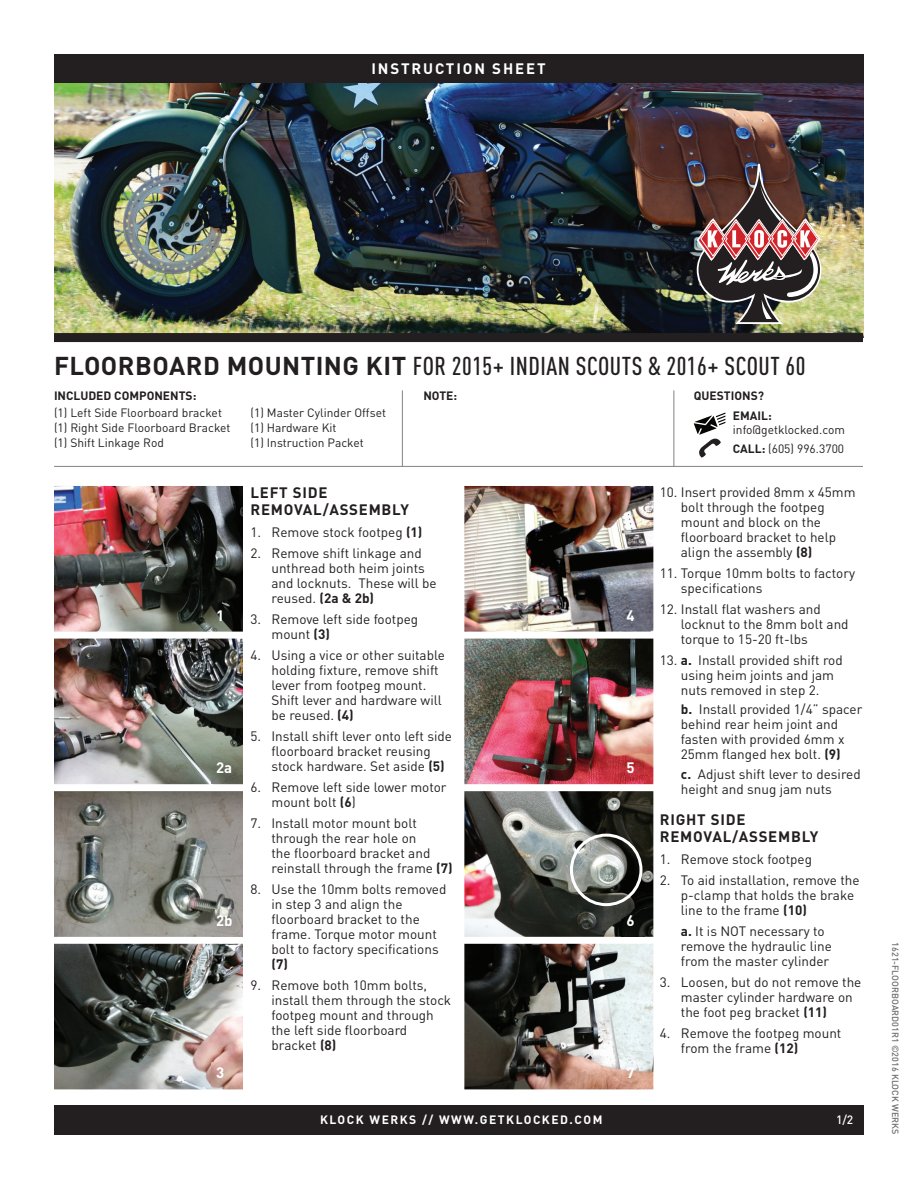
<style>
.page{position:relative;width:918px;height:1188px;background:#fff}
.page>*{position:absolute;margin:0;border:0;box-sizing:border-box;transform-origin:0 0}
.t1{font:500 25.5px "DIN Cond";letter-spacing:.02em;color:#231f20}
.t2{font:700 15px/16.5px "DIN";letter-spacing:.05em;color:#231f20}
.t3{font:700 15px "DIN";letter-spacing:.125em;color:#fff}
.t4{font:13.5px/15px "DIN";color:#231f20}
.t5{font:700 13.5px "DIN";color:#231f20}
.t6{font:12px/15px "DIN";color:#231f20}
.t7{font:700 12px "DIN";color:#231f20}
.t8{font:700 12px "DIN";letter-spacing:.125em;color:#fff}
.t9{font:500 12px "DIN";color:#fff}
.t10{font:500 9px "DIN";color:#6c6d70}
.s1{font-family:"DIN";font-weight:700}
.s2{font-weight:700}
</style>
<div class="page">
<img style="left:54px;top:82px;width:809px;height:251px">
<hr style="left:54px;top:466px;width:809px;height:1px;background:#808285">
<hr style="left:674px;top:390px;width:1px;height:77px;background:#808285">
<hr style="left:402px;top:390px;width:1px;height:77px;background:#808285">
<img style="left:54px;top:486px;width:189px;height:146px">
<img style="left:54px;top:639px;width:189px;height:145px">
<img style="left:54px;top:791px;width:189px;height:146px">
<img style="left:54px;top:944px;width:189px;height:145px">
<img style="left:464px;top:486px;width:189px;height:146px">
<img style="left:464px;top:791px;width:189px;height:146px">
<img style="left:464px;top:639px;width:189px;height:145px">
<img style="left:464px;top:944px;width:189px;height:145px">
<img style="left:212px;top:604px;width:20px;height:27px">
<img style="left:621px;top:604px;width:23px;height:27px">
<img style="left:211px;top:757px;width:31px;height:27px">
<img style="left:621px;top:756px;width:23px;height:27px">
<img style="left:211px;top:909px;width:31px;height:27px">
<img style="left:621px;top:909px;width:23px;height:27px">
<img style="left:211px;top:1062px;width:23px;height:27px">
<img style="left:621px;top:1062px;width:23px;height:27px">
<div style="left:570px;top:834px;width:72px;height:72px;border:3px solid #fff;border-radius:50%"></div>
<div style="left:54px;top:54px;width:809px;height:28px;background:#231f20"></div>
<div style="left:54px;top:1107px;width:809px;height:28px;background:#231f20"></div>
<div style="left:54px;top:333px;width:809px;height:9px;background:#231f20"></div>
<div style="left:54px;top:1106px;width:809px;height:28px;background:#231f20"></div>
<img style="left:697px;top:164px;width:124px;height:160px">
<svg style="left:694px;top:413px;width:31px;height:45px"></svg>
<p class="t3" style="left:371px;top:59px;width:176px">INSTRUCTION SHEET</p>
<h1 class="t1" style="left:54px;top:351px;width:753px"><span class="s1">FLOORBOARD MOUNTING KIT</span> FOR 2015+ INDIAN SCOUTS &amp; 2016+ SCOUT 60</h1>
<p class="t7" style="left:54px;top:388px;width:144px">INCLUDED COMPONENTS:</p>
<p class="t7" style="left:423px;top:388px;width:35px">NOTE:</p>
<p class="t7" style="left:694px;top:388px;width:72px">QUESTIONS?</p>
<p class="t6" style="left:54px;top:405px;width:178px">(1) Left Side Floorboard bracket (1) Right Side Floorboard Bracket (1) Shift Linkage Rod</p>
<p class="t6" style="left:250px;top:405px;width:137px">(1) Master Cylinder Offset (1) Hardware Kit<br>(1) Instruction Packet</p>
<p class="t2" style="left:250px;top:484px;width:160px">LEFT SIDE<br>REMOVAL/ASSEMBLY</p>
<p class="t4" style="left:250px;top:525px;width:173px">1. Remove stock footpeg <span class="s2">(1)</span></p>
<p class="t4" style="left:271px;top:546px;width:167px;text-indent:-21px">2. Remove shift linkage and unthread both heim joints and locknuts. These will be reused. <span class="s2">(2a &amp; 2b)</span></p>
<p class="t4" style="left:271px;top:612px;width:148px;text-indent:-21px">3. Remove left side footpeg mount <span class="s2">(3)</span></p>
<p class="t4" style="left:271px;top:648px;width:175px;text-indent:-21px">4. Using a vice or other suitable holding fixture, remove shift lever from footpeg mount.<br>Shift lever and hardware will be reused. <span class="s2">(4)</span></p>
<p class="t4" style="left:271px;top:729px;width:182px;text-indent:-21px">5. Install shift lever onto left side floorboard bracket reusing stock hardware. Set aside <span class="s2">(5)</span></p>
<p class="t4" style="left:271px;top:780px;width:177px;text-indent:-21px">6. Remove left side lower motor mount bolt <span class="s2">(6</span>)</p>
<p class="t4" style="left:271px;top:816px;width:183px;text-indent:-21px">7. Install motor mount bolt through the rear hole on<br>the floorboard bracket and reinstall through the frame <span class="s2">(7)</span></p>
<p class="t4" style="left:271px;top:882px;width:176px;text-indent:-21px">8. Use the 10mm bolts removed in step 3 and align the floorboard bracket to the frame. Torque motor mount bolt to factory specifications</p>
<p class="t5" style="left:271px;top:956px;width:18px">(7)</p>
<p class="t4" style="left:271px;top:978px;width:181px;text-indent:-21px">9. Remove both 10mm bolts, install them through the stock footpeg mount and through the left side floorboard bracket <span class="s2">(8)</span></p>
<p class="t3" style="left:216px;top:605px;width:10px">1</p>
<p class="t3" style="left:626px;top:605px;width:10px">4</p>
<p class="t3" style="left:216px;top:758px;width:18px">2a</p>
<p class="t3" style="left:626px;top:758px;width:10px">5</p>
<p class="t3" style="left:216px;top:911px;width:18px">2b</p>
<p class="t3" style="left:626px;top:911px;width:10px">6</p>
<p class="t3" style="left:216px;top:1063px;width:10px">3</p>
<p class="t3" style="left:626px;top:1063px;width:10px">7</p>
<p class="t8" style="left:320px;top:1112px;width:284px">KLOCK WERKS // WWW.GETKLOCKED.COM</p>
<p class="t7" style="left:733px;top:408px;width:40px">EMAIL:</p>
<p class="t6" style="left:733px;top:422px;width:114px">info@getklocked.com</p>
<p class="t6" style="left:733px;top:441px;width:113px"><span class="s2">CALL:</span> (605) 996.3700</p>
<p class="t4" style="left:681px;top:484px;width:176px;text-indent:-21px">10. Insert provided 8mm x 45mm bolt through the footpeg mount and block on the floorboard bracket to help align the assembly <span class="s2">(8)</span></p>
<p class="t4" style="left:681px;top:565px;width:176px;text-indent:-21px">11. Torque 10mm bolts to factory specifications</p>
<p class="t4" style="left:681px;top:601px;width:169px;text-indent:-21px">12. Install flat washers and locknut to the 8mm bolt and torque to 15-20 ft-lbs</p>
<p class="t4" style="left:681px;top:652px;width:163px;text-indent:-21px">13. <span class="s2">a.</span> Install provided shift rod using heim joints and jam nuts removed in step 2.</p>
<p class="t4" style="left:681px;top:702px;width:183px"><span class="s2">b.</span> Install provided 1/4” spacer behind rear heim joint and fasten with provided 6mm x<br>25mm flanged hex bolt. <span class="s2">(9)</span></p>
<p class="t4" style="left:681px;top:766px;width:181px"><span class="s2">c.</span> Adjust shift lever to desired height and snug jam nuts</p>
<p class="t2" style="left:660px;top:811px;width:160px">RIGHT SIDE<br>REMOVAL/ASSEMBLY</p>
<p class="t4" style="left:660px;top:852px;width:154px">1. Remove stock footpeg</p>
<p class="t4" style="left:681px;top:873px;width:180px;text-indent:-21px">2. To aid installation, remove the p-clamp that holds the brake line to the frame <span class="s2">(10)</span></p>
<p class="t4" style="left:681px;top:924px;width:153px"><span class="s2">a.</span> It is NOT necessary to remove the hydraulic line from the master cylinder</p>
<p class="t4" style="left:681px;top:975px;width:182px;text-indent:-21px">3. Loosen, but do not remove the master cylinder hardware on the foot peg bracket <span class="s2">(11)</span></p>
<p class="t4" style="left:681px;top:1026px;width:162px;text-indent:-21px">4. Remove the footpeg mount from the frame <span class="s2">(12)</span></p>
<p class="t9" style="left:836px;top:1112px;width:19px">1/2</p>
<p class="t10" style="left:901px;top:942px;width:194px;rotate:90deg">1621-FLOORBOARD01R1 ©2016 KLOCK WERKS</p>
</div>
